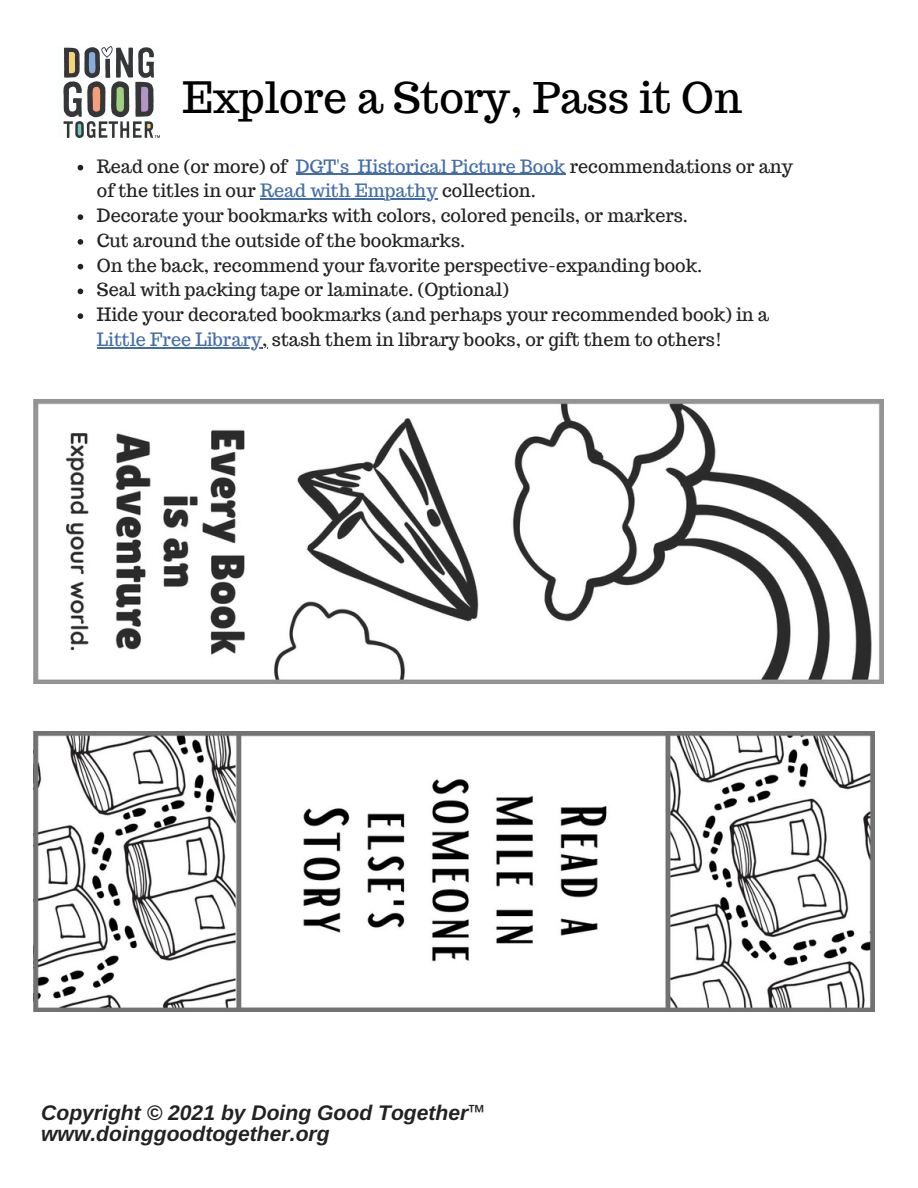
<style>
.page{position:relative;width:918px;height:1188px;background:#fff}
.page>*{position:absolute;margin:0;border:0;box-sizing:border-box;transform-origin:0 0}
.t1{font:42.3px "Trocchi";color:#000}
.t2{font:italic 700 21.15px "Arimo";color:#222}
.t3{font:18px/24.8px "Trocchi";color:#222}
.s1{color:#426da9}
.s2{font-family:"Noto Sans"}
</style>
<div class="page">
<img style="left:63px;top:46px;width:96px;height:92px">
<img style="left:33px;top:400px;width:851px;height:283px">
<img style="left:34px;top:731px;width:840px;height:280px">
<svg style="left:78px;top:165px;width:5px;height:5px"></svg>
<hr style="left:296px;top:174px;width:53px;height:1px;background:#426da9">
<hr style="left:358px;top:174px;width:208px;height:1px;background:#426da9">
<hr style="left:260px;top:199px;width:178px;height:1px;background:#426da9">
<svg style="left:78px;top:214px;width:5px;height:6px"></svg>
<svg style="left:78px;top:239px;width:5px;height:6px"></svg>
<svg style="left:78px;top:264px;width:5px;height:5px"></svg>
<svg style="left:78px;top:289px;width:5px;height:5px"></svg>
<svg style="left:78px;top:313px;width:5px;height:6px"></svg>
<hr style="left:97px;top:347px;width:165px;height:1px;background:#426da9">
<p class="t1" style="left:182px;top:70px;width:561px">Explore a Story, Pass it On</p>
<p class="t3" style="left:97px;top:154px;width:698px">Read one (or more) of <span class="s1">DGT's Historical Picture Book</span> recommendations or any of the titles in our <span class="s1">Read with Empathy</span> collection.</p>
<p class="t3" style="left:97px;top:203px;width:593px">Decorate your bookmarks with colors, colored pencils, or markers.</p>
<p class="t3" style="left:97px;top:228px;width:370px">Cut around the outside of the bookmarks.</p>
<p class="t3" style="left:97px;top:253px;width:607px">On the back, recommend your favorite perspective-expanding book.</p>
<p class="t3" style="left:97px;top:277px;width:413px">Seal with packing tape or laminate. (Optional)</p>
<p class="t3" style="left:97px;top:302px;width:674px">Hide your decorated bookmarks (and perhaps your recommended book) in a<br><span class="s1">Little Free Library</span>, stash them in library books, or gift them to others!</p>
<p class="t2" style="left:41px;top:1100px;width:445px">Copyright © 2021 by Doing Good Together<span class="s2">™</span></p>
<p class="t2" style="left:41px;top:1122px;width:290px">www.doinggoodtogether.org</p>
</div>
